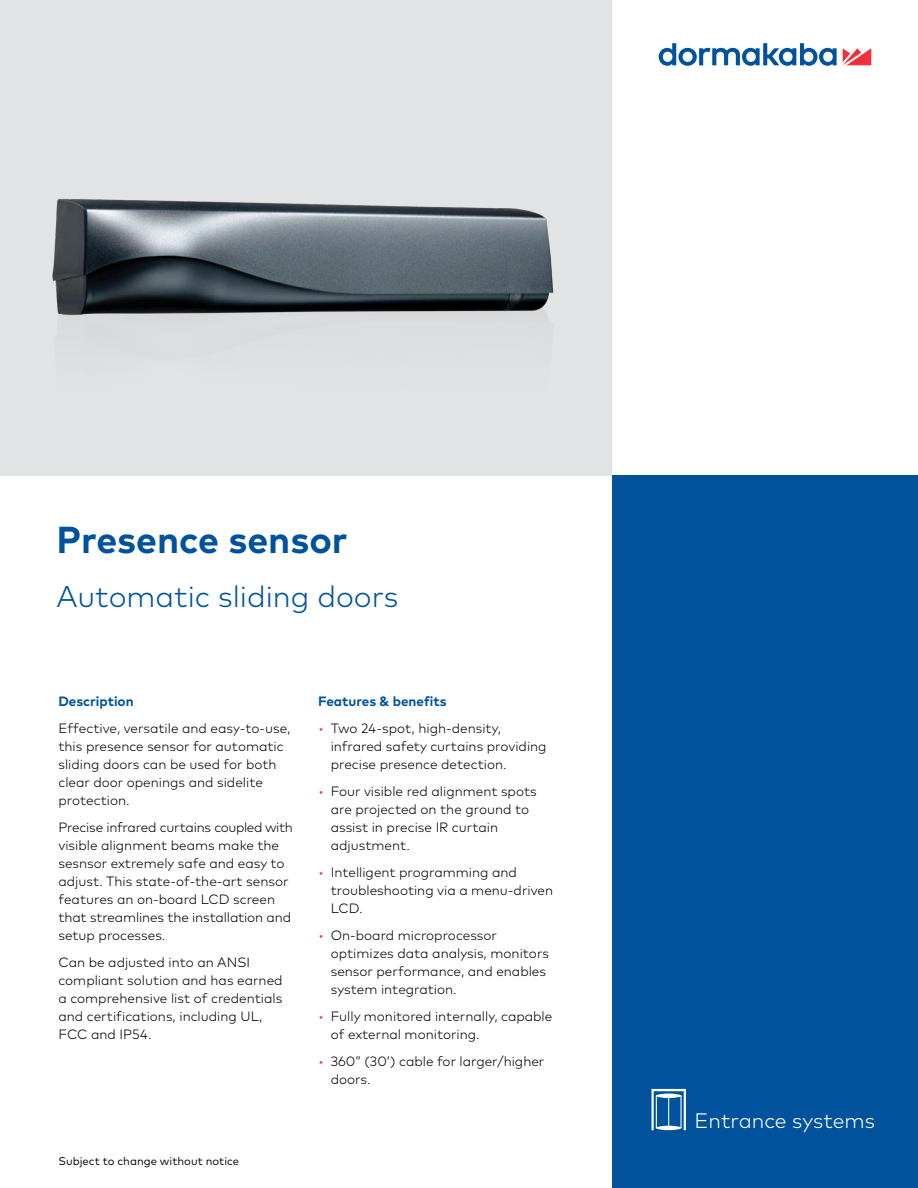
<style>
.page{position:relative;width:918px;height:1188px;background:#fff}
.page>*{position:absolute;margin:0;border:0;box-sizing:border-box;transform-origin:0 0}
.t1{font:700 37.5px "Mark Pro";color:#00529c}
.t2{font:300 30px "Mark Pro";color:#00529c}
.t3{font:300 21px "Mark Pro";color:#fff}
.t4{font:300 13.5px/18px "Mark Pro";color:#000}
.t5{font:700 13.5px "Mark Pro";color:#00529c}
.t6{font:11.25px "Mark Pro";color:#000}
.s1{color:#ee303c}
</style>
<div class="page">
<svg style="left:843px;top:48px;width:28px;height:17px"></svg>
<svg style="left:659px;top:43px;width:178px;height:23px"></svg>
<div style="left:612px;top:475px;width:306px;height:713px;background:#00529c"></div>
<div style="left:0;top:0;width:612px;height:475px;background:#e2e3e4"></div>
<img style="left:52px;top:198px;width:502px;height:132px">
<svg style="left:652px;top:1089px;width:34px;height:41px"></svg>
<h1 class="t1" style="left:57px;top:512px;width:293px">Presence sensor</h1>
<h2 class="t2" style="left:57px;top:574px;width:343px">Automatic sliding doors</h2>
<p class="t5" style="left:58px;top:691px;width:77px">Description</p>
<p class="t4" style="left:58px;top:719px;width:233px">Effective, versatile and easy-to-use, this presence sensor for automatic sliding doors can be used for both clear door openings and sidelite protection.</p>
<p class="t4" style="left:58px;top:818px;width:236px">Precise infrared curtains coupled with visible alignment beams make the sesnsor extremely safe and easy to adjust. This state-of-the-art sensor features an on-board LCD screen that streamlines the installation and setup processes.</p>
<p class="t4" style="left:58px;top:953px;width:226px">Can be adjusted into an ANSI compliant solution and has earned a comprehensive list of credentials and certifications, including UL,<br>FCC and IP54.</p>
<p class="t5" style="left:318px;top:691px;width:130px">Features &amp; benefits</p>
<p class="t4" style="left:331px;top:719px;width:217px;text-indent:-13px"><span class="s1">•</span> Two 24-spot, high-density, infrared safety curtains providing precise presence detection.</p>
<p class="t4" style="left:331px;top:782px;width:207px;text-indent:-13px"><span class="s1">•</span> Four visible red alignment spots are projected on the ground to assist in precise IR curtain adjustment.</p>
<p class="t4" style="left:331px;top:863px;width:224px;text-indent:-13px"><span class="s1">•</span> Intelligent programming and troubleshooting via a menu-driven<br>LCD.</p>
<p class="t4" style="left:331px;top:926px;width:220px;text-indent:-13px"><span class="s1">•</span> On-board microprocessor optimizes data analysis, monitors sensor performance, and enables system integration.</p>
<p class="t4" style="left:331px;top:1007px;width:223px;text-indent:-13px"><span class="s1">•</span> Fully monitored internally, capable of external monitoring.</p>
<p class="t4" style="left:331px;top:1052px;width:215px;text-indent:-13px"><span class="s1">•</span> 360” (30’) cable for larger/higher doors.</p>
<p class="t6" style="left:58px;top:1153px;width:182px">Subject to change without notice</p>
<h3 class="t3" style="left:695px;top:1105px;width:182px">Entrance systems</h3>
</div>
